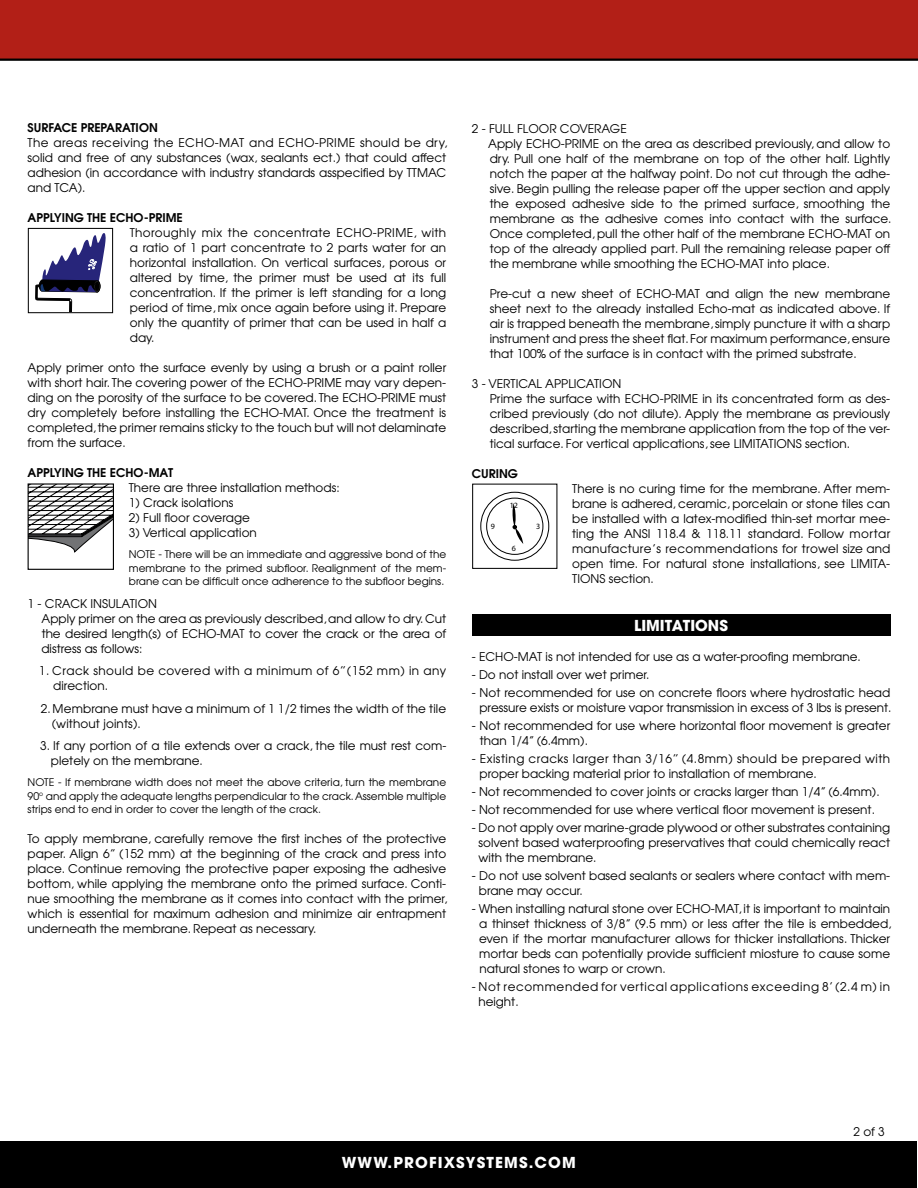
<style>
.page{position:relative;width:918px;height:1188px;background:#fff}
.page>*{position:absolute;margin:0;border:0;box-sizing:border-box;transform-origin:0 0}
.t1{font:700 15px "Avant Garde";letter-spacing:.075em;color:#fff}
.t2{font:700 15px "Avant Garde";color:#fff}
.t3{font:12px/15px "Avant Garde";color:#000;text-align:justify}
.t4{font:12px/15px "Avant Garde";letter-spacing:.02em;color:#000}
.t5{font:600 12px "Avant Garde";color:#000}
.t6{font:12px/15px "Avant Garde";letter-spacing:.05em;color:#000}
.t7{font:12px/15px "Avant Garde";letter-spacing:.04em;color:#000}
.t8{font:10.5px/13.5px "Avant Garde";color:#000;text-align:justify}
.t9{font:8.1px "Myriad Pro";color:#000}
</style>
<div class="page">
<div style="left:0;top:1141px;width:917px;height:47px;background:#000"></div>
<div style="left:0;top:0;width:918px;height:60px;background:#b21f17"></div>
<hr style="left:0;top:59px;width:918px;height:2px;background:#000">
<div style="left:472px;top:614px;width:418px;height:22px;background:#000"></div>
<svg style="left:30px;top:485px;width:82px;height:67px"></svg>
<div style="left:28px;top:483px;width:86px;height:87px;border:1px solid #000"></div>
<svg style="left:27px;top:228px;width:86px;height:86px"></svg>
<div style="left:480px;top:492px;width:69px;height:69px;border:1px solid #000;border-radius:50%"></div>
<div style="left:486px;top:498px;width:57px;height:57px;border:1px solid #000;border-radius:50%"></div>
<svg style="left:512px;top:503px;width:11px;height:41px"></svg>
<div style="left:472px;top:484px;width:85px;height:85px;border:1px solid #000"></div>
<p class="t5" style="left:28px;top:120px;width:132px">SURFACE PREPARATION</p>
<p class="t3" style="left:28px;top:135px;width:421px">The areas receiving the ECHO-MAT and ECHO-PRIME should be dry, solid and free of any substances (wax, sealants ect.) that could affect adhesion (in accordance with industry standards asspecified by TTMAC and TCA).</p>
<p class="t5" style="left:28px;top:210px;width:157px">APPLYING THE ECHO-PRIME</p>
<p class="t3" style="left:130px;top:225px;width:318px">Thoroughly mix the concentrate ECHO-PRIME, with a ratio of 1 part concentrate to 2 parts water for an horizontal installation. On vertical surfaces, porous or altered by time, the primer must be used at its full concentration. If the primer is left standing for a long period of time, mix once again before using it. Prepare only the quantity of primer that can be used in half a day.</p>
<p class="t3" style="left:28px;top:360px;width:420px">Apply primer onto the surface evenly by using a brush or a paint roller with short hair. The covering power of the ECHO-PRIME may vary depen&shy;ding on the porosity of the surface to be covered. The ECHO-PRIME must dry completely before installing the ECHO-MAT. Once the treatment is completed, the primer remains sticky to the touch but will not delaminate from the surface.</p>
<p class="t5" style="left:28px;top:465px;width:147px">APPLYING THE ECHO-MAT</p>
<p class="t3" style="left:129px;top:480px;width:212px">There are three installation methods:</p>
<p class="t3" style="left:129px;top:495px;width:106px">1) Crack isolations</p>
<p class="t3" style="left:129px;top:510px;width:123px">2) Full floor coverage</p>
<p class="t3" style="left:129px;top:525px;width:130px">3) Vertical application</p>
<p class="t8" style="left:129px;top:547px;width:319px">NOTE - There will be an immediate and aggressive bond of the membrane to the primed subfloor. Realignment of the mem&shy;brane can be difficult once adherence to the subfloor begins.</p>
<p class="t3" style="left:41px;top:596px;width:406px;text-align:left;text-indent:-14px">1 - CRACK INSULATION<br>Apply primer on the area as previously described, and allow to dry. Cut the desired length(s) of ECHO-MAT to cover the crack or the area of distress as follows:</p>
<p class="t7" style="left:53px;top:663px;width:394px;text-indent:-14px">1. Crack should be covered with a minimum of 6’’(152 mm) in any direction.</p>
<p class="t3" style="left:52px;top:701px;width:396px;text-indent:-11px">2. Membrane must have a minimum of 1 1/2 times the width of the tile (without joints).</p>
<p class="t3" style="left:51px;top:738px;width:397px;text-indent:-11px">3. If any portion of a tile extends over a crack, the tile must rest com&shy;pletely on the membrane.</p>
<p class="t8" style="left:28px;top:775px;width:420px">NOTE - If membrane width does not meet the above criteria, turn the membrane 90<sup>o</sup> and apply the adequate lengths perpendicular to the crack. Assemble multiple strips end to end in order to cover the length of the crack.</p>
<p class="t3" style="left:28px;top:831px;width:421px">To apply membrane, carefully remove the first inches of the protective paper. Align 6’’ (152 mm) at the beginning of the crack and press into place. Continue removing the protective paper exposing the adhesive bottom, while applying the membrane onto the primed surface. Conti&shy;nue smoothing the membrane as it comes into contact with the primer, which is essential for maximum adhesion and minimize air entrapment underneath the membrane. Repeat as necessary.</p>
<p class="t3" style="left:488px;top:120px;width:405px;text-align:left;text-indent:-16px">2 - FULL FLOOR COVERAGE<br>Apply ECHO-PRIME on the area as described previously, and allow to dry. Pull one half of the membrane on top of the other half. Lightly notch the paper at the halfway point. Do not cut through the adhe&shy;sive. Begin pulling the release paper off the upper section and apply the exposed adhesive side to the primed surface, smoothing the membrane as the adhesive comes into contact with the surface.<br>Once completed, pull the other half of the membrane ECHO-MAT on top of the already applied part. Pull the remaining release paper off the membrane while smoothing the ECHO-MAT into place.</p>
<p class="t3" style="left:490px;top:285px;width:402px">Pre-cut a new sheet of ECHO-MAT and align the new membrane sheet next to the already installed Echo-mat as indicated above. If air is trapped beneath the membrane, simply puncture it with a sharp instrument and press the sheet flat. For maximum performance, ensure that 100% of the surface is in contact with the primed substrate.</p>
<p class="t3" style="left:490px;top:375px;width:402px;text-align:left;text-indent:-18px">3 - VERTICAL APPLICATION<br>Prime the surface with ECHO-PRIME in its concentrated form as des&shy;cribed previously (do not dilute). Apply the membrane as previously described, starting the membrane application from the top of the ver&shy;tical surface. For vertical applications, see LIMITATIONS section.</p>
<p class="t5" style="left:472px;top:465px;width:48px">CURING</p>
<p class="t3" style="left:572px;top:480px;width:320px">There is no curing time for the membrane. After mem&shy;brane is adhered, ceramic, porcelain or stone tiles can be installed with a latex-modified thin-set mortar mee&shy;ting the ANSI 118.4 &amp; 118.11 standard. Follow mortar manufacture’s recommendations for trowel size and open time. For natural stone installations, see LIMITA-TIONS section.</p>
<p class="t2" style="left:634px;top:615px;width:95px">LIMITATIONS</p>
<p class="t3" style="left:472px;top:648px;width:391px">- ECHO-MAT is not intended for use as a water-proofing membrane.</p>
<p class="t3" style="left:472px;top:666px;width:179px">- Do not install over wet primer.</p>
<p class="t3" style="left:472px;top:684px;width:421px;text-align:right">- Not recommended for use on concrete floors where hydrostatic head pressure exists or moisture vapor transmission in excess of 3 lbs is present.</p>
<p class="t3" style="left:480px;top:717px;width:412px;text-indent:-8px">- Not recommended for use where horizontal floor movement is greater than 1/4’’ (6.4mm).</p>
<p class="t4" style="left:480px;top:750px;width:412px;text-indent:-8px">- Existing cracks larger than 3/16’’ (4.8mm) should be prepared with proper backing material prior to installation of membrane.</p>
<p class="t3" style="left:472px;top:783px;width:409px">- Not recommended to cover joints or cracks larger than 1/4’’ (6.4mm).</p>
<p class="t3" style="left:472px;top:801px;width:405px">- Not recommended for use where vertical floor movement is present.</p>
<p class="t3" style="left:478px;top:819px;width:413px;text-indent:-7px">- Do not apply over marine-grade plywood or other substrates containing solvent based waterproofing preservatives that could chemically react with the membrane.</p>
<p class="t3" style="left:479px;top:867px;width:413px;text-indent:-7px">- Do not use solvent based sealants or sealers where contact with mem&shy;brane may occur.</p>
<p class="t3" style="left:479px;top:900px;width:414px;text-indent:-7px">- When installing natural stone over ECHO-MAT, it is important to maintain a thinset thickness of 3/8’’ (9.5 mm) or less after the tile is embedded, even if the mortar manufacturer allows for thicker installations. Thicker mortar beds can potentially provide sufficient miosture to cause some natural stones to warp or crown.</p>
<p class="t6" style="left:478px;top:978px;width:413px;text-indent:-7px">- Not recommended for vertical applications exceeding 8’ (2.4 m) in height.</p>
<p class="t9" style="left:510px;top:500px;width:10px">12</p>
<p class="t9" style="left:512px;top:543px;width:6px">6</p>
<p class="t9" style="left:491px;top:522px;width:6px">9</p>
<p class="t9" style="left:536px;top:522px;width:6px">3</p>
<p class="t3" style="left:853px;top:1124px;width:33px">2 of 3</p>
<p class="t1" style="left:342px;top:1153px;width:236px">WWW.PROFIXSYSTEMS.COM</p>
</div>
